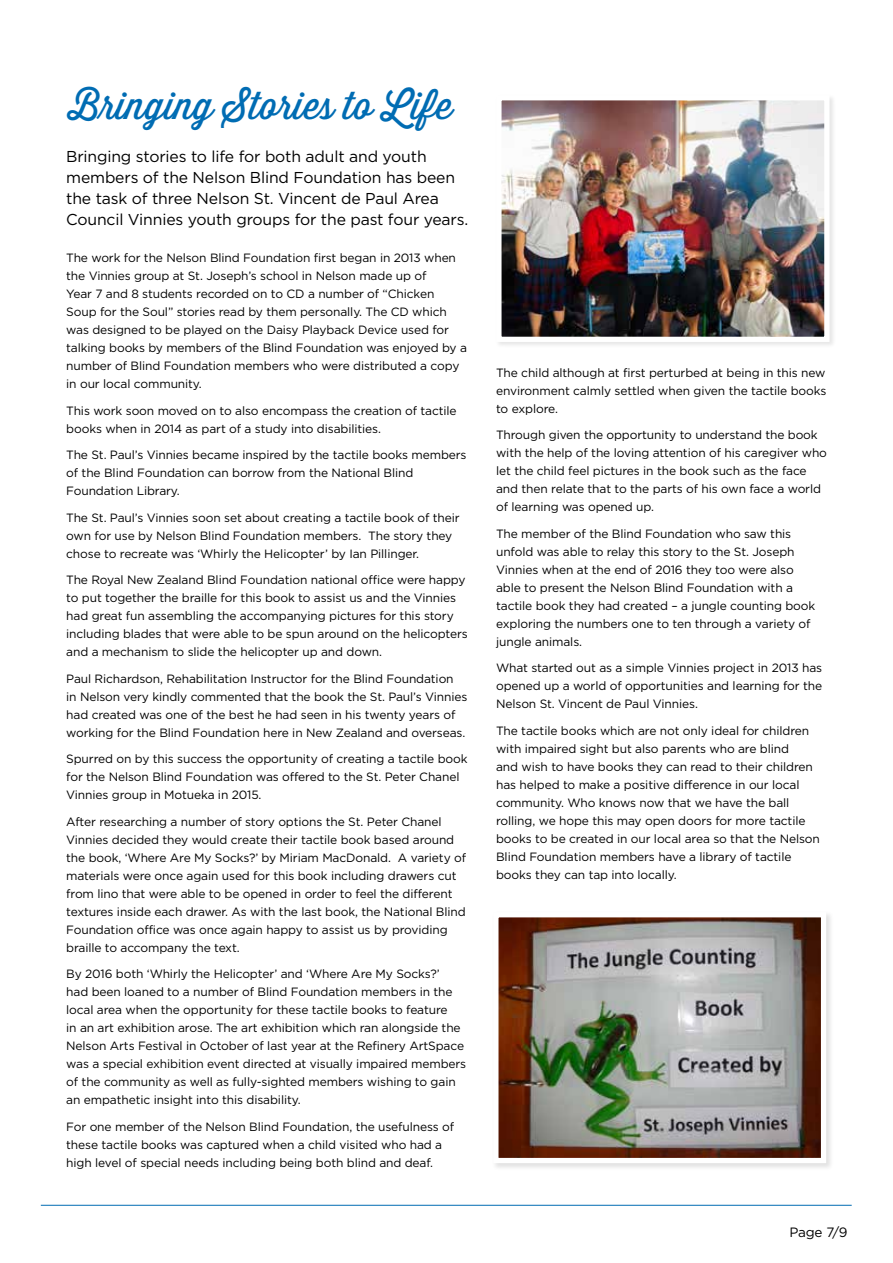
<style>
.page{position:relative;width:893px;height:1263px;background:#fff}
.page>*{position:absolute;margin:0;border:0;box-sizing:border-box;transform-origin:0 0}
.t1{font:37.95px "Thirsty Script";color:#006cb3}
.t2{font:15.75px/21px "Gotham";letter-spacing:-.01em;color:#000}
.t3{font:13.5px "Gotham";color:#000}
.t4{font:12px/18px "Gotham";letter-spacing:-.01em;color:#000}
</style>
<div class="page">
<hr style="left:41px;top:1205px;width:811px;height:1px;background:#006cb3">
<div style="left:495px;top:94px;width:341px;height:254px;background:#f1f1f1"></div>
<img style="left:502px;top:101px;width:321px;height:235px">
<div style="left:496px;top:95px;width:333px;height:247px;border:5px solid #fff"></div>
<div style="left:492px;top:910px;width:342px;height:261px;background:#000;opacity:.12"></div>
<img style="left:499px;top:918px;width:321px;height:239px">
<div style="left:493px;top:912px;width:333px;height:251px;border:5px solid #fff"></div>
<h1 class="t1" style="left:68px;top:78px;width:386px">Bringing Stories to Life</h1>
<h2 class="t2" style="left:66px;top:146px;width:404px">Bringing stories to life for both adult and youth members of the Nelson Blind Foundation has been the task of three Nelson St. Vincent de Paul Area Council Vinnies youth groups for the past four years.</h2>
<p class="t4" style="left:66px;top:249px;width:402px">The work for the Nelson Blind Foundation first began in 2013 when the Vinnies group at St. Joseph’s school in Nelson made up of<br>Year 7 and 8 students recorded on to CD a number of “Chicken Soup for the Soul” stories read by them personally. The CD which was designed to be played on the Daisy Playback Device used for talking books by members of the Blind Foundation was enjoyed by a number of Blind Foundation members who were distributed a copy in our local community.</p>
<p class="t4" style="left:66px;top:401px;width:392px">This work soon moved on to also encompass the creation of tactile books when in 2014 as part of a study into disabilities.</p>
<p class="t4" style="left:66px;top:446px;width:402px">The St. Paul’s Vinnies became inspired by the tactile books members of the Blind Foundation can borrow from the National Blind<br>Foundation Library.</p>
<p class="t4" style="left:66px;top:508px;width:395px">The St. Paul’s Vinnies soon set about creating a tactile book of their own for use by Nelson Blind Foundation members. The story they chose to recreate was ‘Whirly the Helicopter’ by Ian Pillinger.</p>
<p class="t4" style="left:66px;top:571px;width:403px">The Royal New Zealand Blind Foundation national office were happy to put together the braille for this book to assist us and the Vinnies had great fun assembling the accompanying pictures for this story including blades that were able to be spun around on the helicopters and a mechanism to slide the helicopter up and down.</p>
<p class="t4" style="left:66px;top:669px;width:403px">Paul Richardson, Rehabilitation Instructor for the Blind Foundation<br>in Nelson very kindly commented that the book the St. Paul’s Vinnies had created was one of the best he had seen in his twenty years of working for the Blind Foundation here in New Zealand and overseas.</p>
<p class="t4" style="left:66px;top:750px;width:403px">Spurred on by this success the opportunity of creating a tactile book for the Nelson Blind Foundation was offered to the St. Peter Chanel<br>Vinnies group in Motueka in 2015.</p>
<p class="t4" style="left:66px;top:812px;width:401px">After researching a number of story options the St. Peter Chanel Vinnies decided they would create their tactile book based around the book, ‘Where Are My Socks?’ by Miriam MacDonald. A variety of materials were once again used for this book including drawers cut from lino that were able to be opened in order to feel the different textures inside each drawer. As with the last book, the National Blind Foundation office was once again happy to assist us by providing braille to accompany the text.</p>
<p class="t4" style="left:66px;top:965px;width:401px">By 2016 both ‘Whirly the Helicopter’ and ‘Where Are My Socks?’<br>had been loaned to a number of Blind Foundation members in the local area when the opportunity for these tactile books to feature<br>in an art exhibition arose. The art exhibition which ran alongside the Nelson Arts Festival in October of last year at the Refinery ArtSpace was a special exhibition event directed at visually impaired members of the community as well as fully-sighted members wishing to gain an empathetic insight into this disability.</p>
<p class="t4" style="left:66px;top:1117px;width:389px">For one member of the Nelson Blind Foundation, the usefulness of these tactile books was captured when a child visited who had a high level of special needs including being both blind and deaf.</p>
<p class="t4" style="left:496px;top:363px;width:332px;text-align:justify">The child although at first perturbed at being in this new environment calmly settled when given the tactile books to explore.</p>
<p class="t4" style="left:496px;top:426px;width:332px">Through given the opportunity to understand the book with the help of the loving attention of his caregiver who let the child feel pictures in the book such as the face and then relate that to the parts of his own face a world of learning was opened up.</p>
<p class="t4" style="left:496px;top:524px;width:321px">The member of the Blind Foundation who saw this unfold was able to relay this story to the St. Joseph Vinnies when at the end of 2016 they too were also able to present the Nelson Blind Foundation with a tactile book they had created – a jungle counting book exploring the numbers one to ten through a variety of jungle animals.</p>
<p class="t4" style="left:496px;top:659px;width:328px;text-align:justify">What started out as a simple Vinnies project in 2013 has opened up a world of opportunities and learning for the Nelson St. Vincent de Paul Vinnies.</p>
<p class="t4" style="left:496px;top:721px;width:325px">The tactile books which are not only ideal for children with impaired sight but also parents who are blind<br>and wish to have books they can read to their children has helped to make a positive difference in our local community. Who knows now that we have the ball rolling, we hope this may open doors for more tactile books to be created in our local area so that the Nelson Blind Foundation members have a library of tactile books they can tap into locally.</p>
<p class="t3" style="left:789px;top:1223px;width:60px">Page 7/9</p>
</div>
